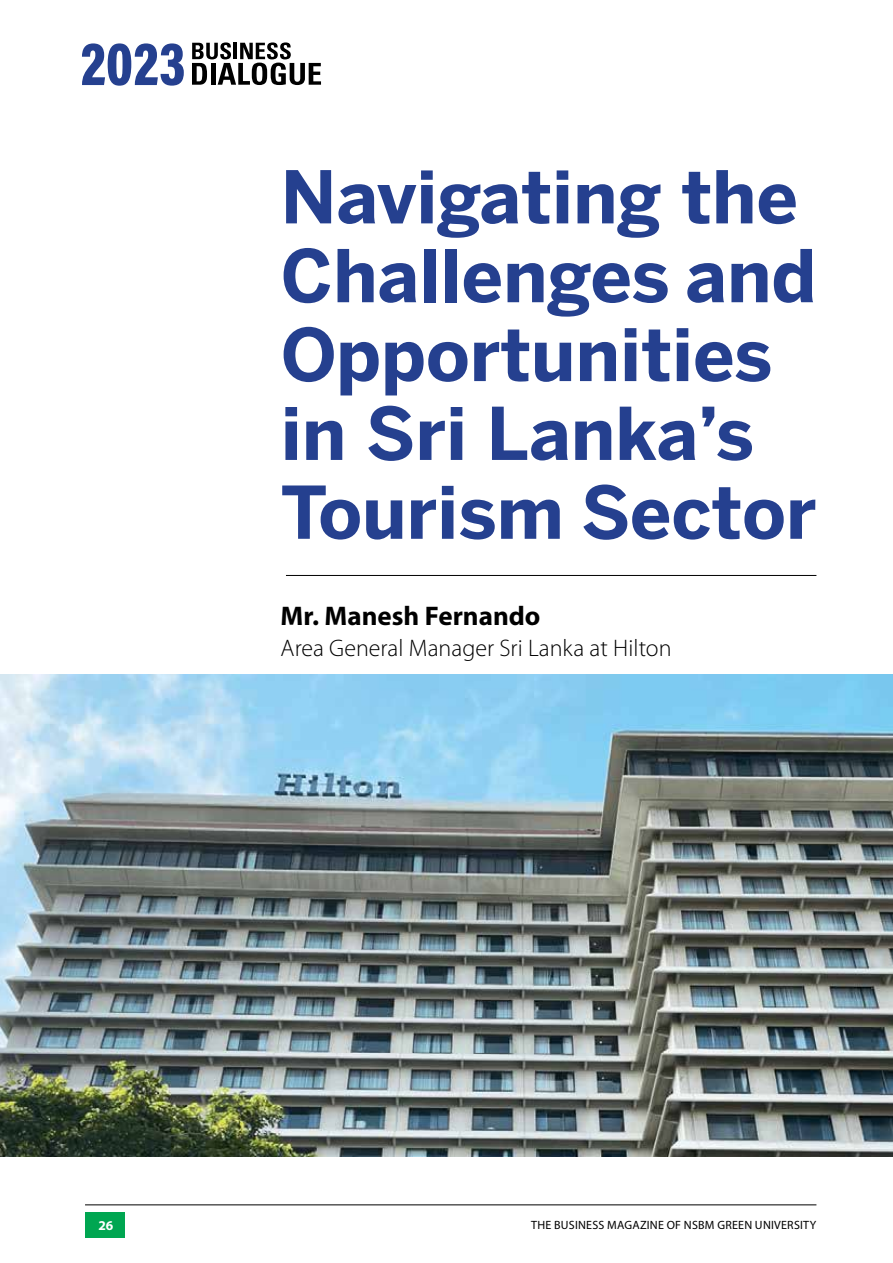
<style>
.page{position:relative;width:893px;height:1263px;background:#fff}
.page>*{position:absolute;margin:0;border:0;box-sizing:border-box;transform-origin:0 0}
.t1{font:700 72px/78.9px "Benton Sans";color:#25408f}
.t2{font:700 27px "Myriad Pro";color:#000}
.t3{font:300 24px "Myriad Pro";color:#000}
.t4{font:700 13.5px "Myriad Pro";color:#fff}
.t5{font:12px "Myriad Pro";letter-spacing:.02em;color:#000}
</style>
<div class="page">
<svg style="left:192px;top:42px;width:129px;height:43px"></svg>
<svg style="left:82px;top:43px;width:102px;height:43px"></svg>
<hr style="left:286px;top:575px;width:530px;height:1px;background:#000">
<img style="left:0;top:675px;width:893px;height:482px">
<hr style="left:85px;top:1204px;width:731px;height:1px;background:#000">
<div style="left:85px;top:1212px;width:39px;height:26px;background:#00a651"></div>
<p class="t1" style="left:281px;top:157px;width:537px">Navigating the<br>Challenges and<br>Opportunities in Sri Lanka’s<br>Tourism Sector</p>
<p class="t2" style="left:281px;top:599px;width:261px">Mr. Manesh Fernando</p>
<p class="t3" style="left:281px;top:634px;width:392px">Area General Manager Sri Lanka at Hilton</p>
<p class="t4" style="left:90px;top:1216px;width:25px">2626</p>
<p class="t5" style="left:531px;top:1217px;width:37px">THE BUSIN</p>
<p class="t5" style="left:586px;top:1217px;width:176px">ESS MAGAZIN E OF NSBM GREEN UNIV</p>
<p class="t5" style="left:781px;top:1217px;width:13px">ERSITY</p>
</div>
